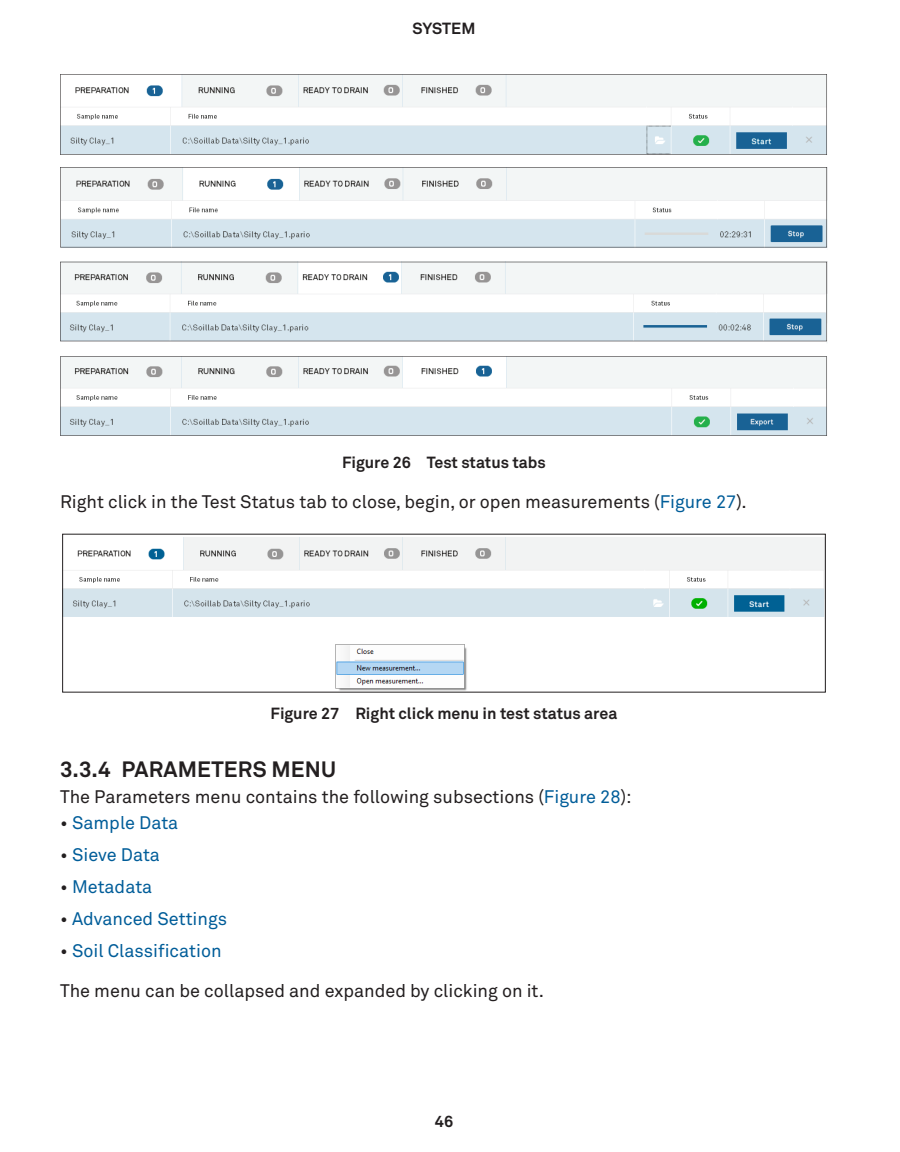
<style>
.page{position:relative;width:900px;height:1152px;background:#fff}
.page>*{position:absolute;margin:0;border:0;box-sizing:border-box;transform-origin:0 0}
.t1{font:700 22px "Akkurat Pro";letter-spacing:.01em;color:#231f20}
.BodyTxt{font:18px "Akkurat Pro";color:#231f20}
.t2{font:18px "Akkurat Pro";color:#005d99}
.BodyTxtFirst{font:18px "Akkurat Pro";color:#231f20}
.t3{font:700 16px "Akkurat Pro";color:#231f20}
.s1{color:#005d99}
.s2{color:#231f20}
</style>
<div class="page">
<svg style="left:60px;top:167px;width:767px;height:80px"></svg>
<svg style="left:60px;top:74px;width:767px;height:81px"></svg>
<img style="left:60px;top:261px;width:768px;height:81px">
<svg style="left:60px;top:262px;width:767px;height:79px"></svg>
<svg style="left:60px;top:356px;width:767px;height:80px"></svg>
<img style="left:64px;top:538px;width:760px;height:152px">
<p class="t3" style="left:413px;top:18px;width:22px">System</p>
<p class="t3" style="left:342px;top:453px;width:205px">Figure 26 Test status tabs</p>
<p class="BodyTxt" style="left:60px;top:491px;width:688px">Right click in the Test Status tab to close, begin, or open measurements (<span class="s1">Figure 27</span>).</p>
<p class="t3" style="left:271px;top:703px;width:348px">Figure 27 Right click menu in test status area</p>
<p class="t1" style="left:60px;top:755px;width:278px">3.3.4 PARAMETERS MENU</p>
<p class="BodyTxtFirst" style="left:60px;top:786px;width:573px">The Parameters menu contains the following subsections (<span class="s1">Figure 28</span>):</p>
<p class="t2" style="left:60px;top:812px;width:120px"><span class="s2">•</span> Sample Data</p>
<p class="t2" style="left:60px;top:844px;width:102px"><span class="s2">•</span> Sieve Data</p>
<p class="t2" style="left:60px;top:876px;width:94px"><span class="s2">•</span> Metadata</p>
<p class="t2" style="left:60px;top:908px;width:169px"><span class="s2">•</span> Advanced Settings</p>
<p class="t2" style="left:60px;top:940px;width:163px"><span class="s2">•</span> Soil Classification</p>
<p class="BodyTxt" style="left:60px;top:980px;width:486px">The menu can be collapsed and expanded by clicking on it.</p>
<p class="t3" style="left:435px;top:1111px;width:20px">46</p>
</div>
